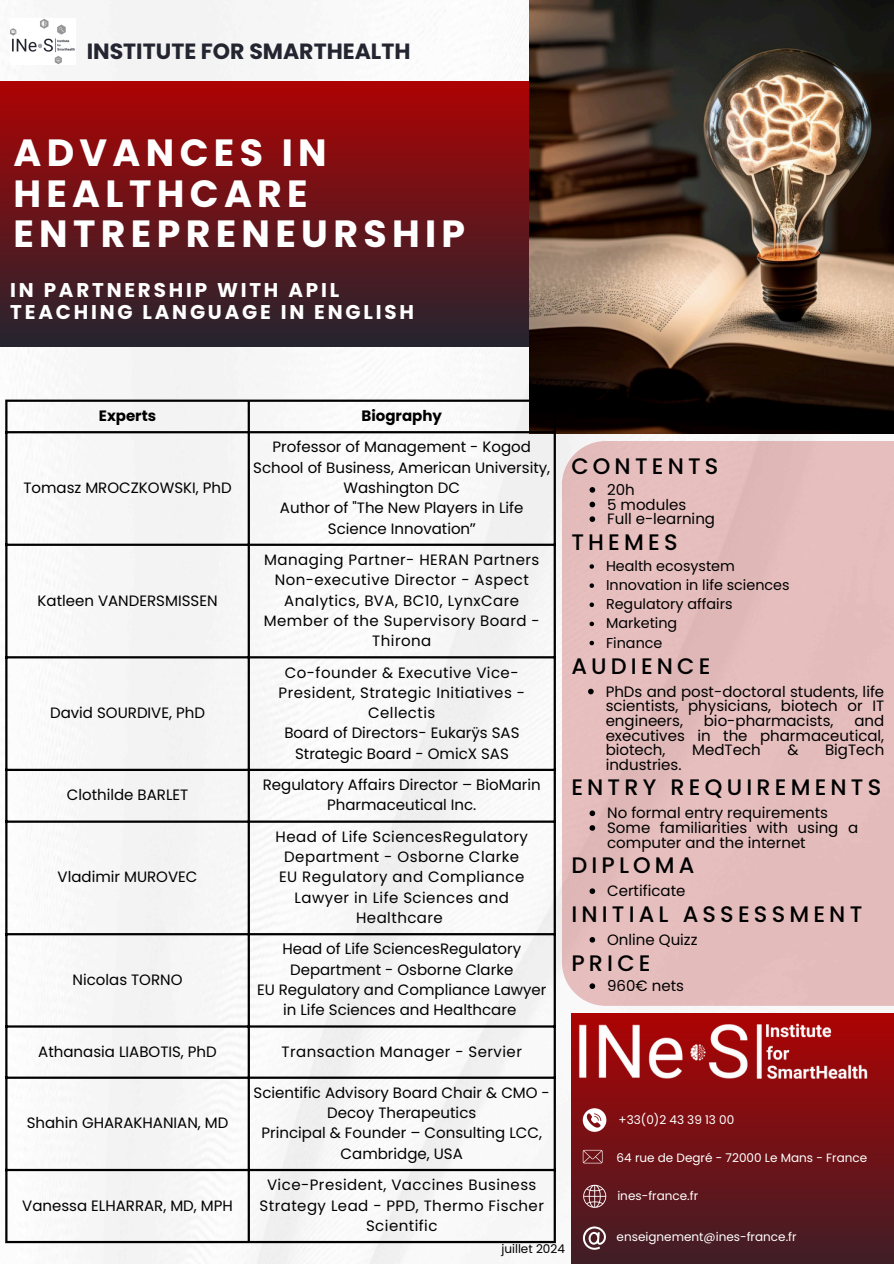
<style>
.page{position:relative;width:894px;height:1264px;background:#fff}
.page>*{position:absolute;margin:0;border:0;box-sizing:border-box;transform-origin:0 0}
.t1{font:700 37.8px/40.7px "Poppins";letter-spacing:.14em;color:#fff}
.t2{font:500 22.35px "Poppins";letter-spacing:.185em;color:#000}
.t3{font:700 22.05px "Poppins";color:#232530}
.t4{font:700 19.95px/21.3px "Poppins";letter-spacing:.14em;color:#fff}
.t5{font:15px/20.2px "Poppins";color:#000;text-align:center}
.t6{font:15px/20.2px "Poppins";letter-spacing:.03em;color:#000;text-align:center}
.t7{font:700 15px "Poppins";color:#000}
.t8{font:14.4px "Poppins";color:#000}
.t9{font:12px "Poppins";color:#fff}
.t10{font:12px "Poppins";color:#000}
.s1{font-family:"Noto Sans"}
</style>
<div class="page">
<img style="left:0;top:0;width:893px;height:1263px">
<div style="left:0;top:82px;width:614px;height:265px;background:linear-gradient(to bottom,#ad0303,#24252f)"></div>
<img style="left:529px;top:0;width:364px;height:433px">
<img style="left:10px;top:19px;width:65px;height:46px">
<hr style="left:5px;top:402px;width:2px;height:838px;background:#000">
<hr style="left:247px;top:402px;width:3px;height:838px;background:#000">
<hr style="left:553px;top:402px;width:2px;height:838px;background:#000">
<hr style="left:5px;top:399px;width:550px;height:3px;background:#000">
<hr style="left:5px;top:431px;width:550px;height:2px;background:#000">
<hr style="left:5px;top:543px;width:550px;height:3px;background:#000">
<hr style="left:5px;top:656px;width:550px;height:2px;background:#000">
<hr style="left:5px;top:768px;width:550px;height:3px;background:#000">
<hr style="left:5px;top:820px;width:550px;height:2px;background:#000">
<hr style="left:5px;top:933px;width:550px;height:2px;background:#000">
<hr style="left:5px;top:1025px;width:550px;height:2px;background:#000">
<hr style="left:5px;top:1076px;width:550px;height:2px;background:#000">
<hr style="left:5px;top:1168px;width:550px;height:3px;background:#000">
<hr style="left:5px;top:1240px;width:550px;height:3px;background:#000">
<div style="left:561px;top:441px;width:332px;height:564px;background:#e6bdbd"></div>
<div style="left:571px;top:1013px;width:322px;height:250px;background:linear-gradient(to bottom,#ae0303,#401e27)"></div>
<img style="left:571px;top:1013px;width:304px;height:87px">
<svg style="left:589px;top:564px;width:5px;height:4px"></svg>
<svg style="left:589px;top:583px;width:5px;height:5px"></svg>
<svg style="left:589px;top:602px;width:5px;height:5px"></svg>
<svg style="left:589px;top:621px;width:5px;height:5px"></svg>
<svg style="left:589px;top:640px;width:5px;height:5px"></svg>
<svg style="left:589px;top:487px;width:6px;height:5px"></svg>
<svg style="left:589px;top:501px;width:6px;height:6px"></svg>
<svg style="left:589px;top:516px;width:6px;height:6px"></svg>
<svg style="left:582px;top:1108px;width:24px;height:23px"></svg>
<svg style="left:582px;top:1226px;width:24px;height:23px"></svg>
<svg style="left:582px;top:1184px;width:24px;height:23px"></svg>
<svg style="left:582px;top:1149px;width:20px;height:14px"></svg>
<svg style="left:588px;top:688px;width:5px;height:6px"></svg>
<svg style="left:589px;top:810px;width:6px;height:6px"></svg>
<svg style="left:589px;top:825px;width:6px;height:5px"></svg>
<svg style="left:589px;top:937px;width:6px;height:5px"></svg>
<svg style="left:589px;top:983px;width:6px;height:5px"></svg>
<svg style="left:589px;top:888px;width:6px;height:6px"></svg>
<h1 class="t3" style="left:87px;top:36px;width:325px">INSTITUTE FOR SMARTHEALTH</h1>
<h2 class="t1" style="left:13px;top:132px;width:453px">ADVANCES IN<br>HEALTHCARE<br>ENTREPRENEURSHIP</h2>
<h3 class="t4" style="left:10px;top:280px;width:405px">IN PARTNERSHIP WITH APIL<br>TEACHING LANGUAGE IN ENGLISH</h3>
<p class="t7" style="left:99px;top:405px;width:59px">Experts</p>
<p class="t7" style="left:361px;top:405px;width:82px">Biography</p>
<p class="t5" style="left:23px;top:477px;width:210px">Tomasz MROCZKOWSKI, PhD</p>
<p class="t5" style="left:38px;top:590px;width:181px">Katleen VANDERSMISSEN</p>
<p class="t5" style="left:50px;top:702px;width:156px">David SOURDIVE, PhD</p>
<p class="t5" style="left:253px;top:437px;width:298px">Professor of Management - Kogod<br>School of Business, American University,<br>Washington DC</p>
<p class="t5" style="left:280px;top:498px;width:245px">Author of "The New Players in Life<br>Science Innovation<span class="s1">ˮ</span></p>
<p class="t6" style="left:264px;top:549px;width:277px">Managing Partner- HERAN Partners<br>Non-executive Director - Aspect<br>Analytics, BVA, BC10, LynxCare<br>Member of the Supervisory Board -<br>Thirona</p>
<p class="t6" style="left:278px;top:662px;width:248px">Co-founder &amp; Executive Vice-<br>President, Strategic Initiatives -<br>Cellectis</p>
<p class="t5" style="left:284px;top:723px;width:236px">Board of Directors- Eukarÿs SAS<br>Strategic Board - OmicX SAS</p>
<p class="t5" style="left:67px;top:785px;width:123px">Clothilde BARLET</p>
<p class="t5" style="left:263px;top:774px;width:279px">Regulatory Affairs Director – BioMarin<br>Pharmaceutical Inc.</p>
<p class="t5" style="left:58px;top:867px;width:141px">Vladimir MUROVEC</p>
<p class="t5" style="left:72px;top:969px;width:111px">Nicolas TORNO</p>
<p class="t6" style="left:275px;top:826px;width:254px">Head of Life SciencesRegulatory<br>Department - Osborne Clarke</p>
<p class="t6" style="left:279px;top:867px;width:247px">EU Regulatory and Compliance<br>Lawyer in Life Sciences and<br>Healthcare</p>
<p class="t5" style="left:282px;top:939px;width:240px">Head of Life SciencesRegulatory<br>Department - Osborne Clarke</p>
<p class="t5" style="left:257px;top:979px;width:291px">EU Regulatory and Compliance Lawyer in Life Sciences and Healthcare</p>
<p class="t5" style="left:38px;top:1041px;width:180px">Athanasia LIABOTIS, PhD</p>
<p class="t6" style="left:281px;top:1041px;width:242px">Transaction Manager - Servier</p>
<p class="t5" style="left:27px;top:1112px;width:203px">Shahin GHARAKHANIAN, MD</p>
<p class="t5" style="left:253px;top:1082px;width:298px">Scientific Advisory Board Chair &amp; CMO -<br>Decoy Therapeutics</p>
<p class="t5" style="left:261px;top:1123px;width:282px">Principal &amp; Founder – Consulting LCC,<br>Cambridge, USA</p>
<p class="t2" style="left:571px;top:451px;width:148px">CONTENTS</p>
<p class="t5" style="left:607px;top:479px;width:29px">20h</p>
<h2 class="t5" style="left:607px;top:494px;width:81px">5 modules</h2>
<p class="t5" style="left:607px;top:509px;width:109px">Full e-learning</p>
<p class="t2" style="left:571px;top:526px;width:108px">THEMES</p>
<p class="t8" style="left:606px;top:556px;width:130px">Health ecosystem</p>
<p class="t8" style="left:606px;top:575px;width:185px">Innovation in life sciences</p>
<h2 class="t8" style="left:606px;top:594px;width:128px">Regulatory affairs</h2>
<p class="t8" style="left:606px;top:613px;width:73px">Marketing</p>
<p class="t8" style="left:606px;top:632px;width:58px">Finance</p>
<p class="t2" style="left:571px;top:650px;width:141px">AUDIENCE</p>
<h2 class="t5" style="left:605px;top:684px;width:280px;line-height:14.7px;text-align:justify">PhDs and post-doctoral students, life scientists, physicians, biotech or IT engineers,</h2>
<h2 class="t5" style="left:703px;top:710px;width:131px">bio-pharmacists,</h2>
<h2 class="t5" style="left:605px;top:713px;width:280px;line-height:14.7px;text-align:justify;text-indent:249px">and executives in the pharmaceutical, biotech,</h2>
<h2 class="t5" style="left:692px;top:739px;width:70px">MedTech</h2>
<h2 class="t5" style="left:787px;top:739px;width:13px">&amp;</h2>
<h2 class="t5" style="left:824px;top:739px;width:61px">BigTech</h2>
<h2 class="t5" style="left:605px;top:754px;width:77px">industries.</h2>
<p class="t2" style="left:571px;top:772px;width:311px">ENTRY REQUIREMENTS</p>
<h2 class="t5" style="left:607px;top:803px;width:222px">No formal entry requirements</h2>
<p class="t5" style="left:607px;top:820px;width:252px;line-height:14.7px;text-align:left">Some familiarities with using a computer and the internet</p>
<p class="t2" style="left:571px;top:849px;width:125px">DIPLOMA</p>
<p class="t5" style="left:607px;top:880px;width:80px">Certificate</p>
<p class="t2" style="left:571px;top:898px;width:292px">INITIAL ASSESSMENT</p>
<p class="t5" style="left:607px;top:929px;width:92px">Online Quizz</p>
<p class="t2" style="left:571px;top:947px;width:81px">PRICE</p>
<p class="t5" style="left:607px;top:975px;width:78px">960€ nets</p>
<h2 class="t9" style="left:618px;top:1110px;width:117px">+33(0)2 43 39 13 00</h2>
<h2 class="t9" style="left:616px;top:1149px;width:252px">64 rue de Degré - 72000 Le Mans - France</h2>
<p class="t5" style="left:22px;top:1195px;width:212px">Vanessa ELHARRAR, MD, MPH</p>
<p class="t6" style="left:259px;top:1174px;width:286px">Vice-President, Vaccines Business<br>Strategy Lead - PPD, Thermo Fischer<br>Scientific</p>
<h2 class="t10" style="left:501px;top:1240px;width:65px">juillet 2024</h2>
<p class="t9" style="left:617px;top:1187px;width:82px">ines-france.fr</p>
<p class="t9" style="left:616px;top:1228px;width:181px">enseignement@ines-france.fr</p>
</div>
